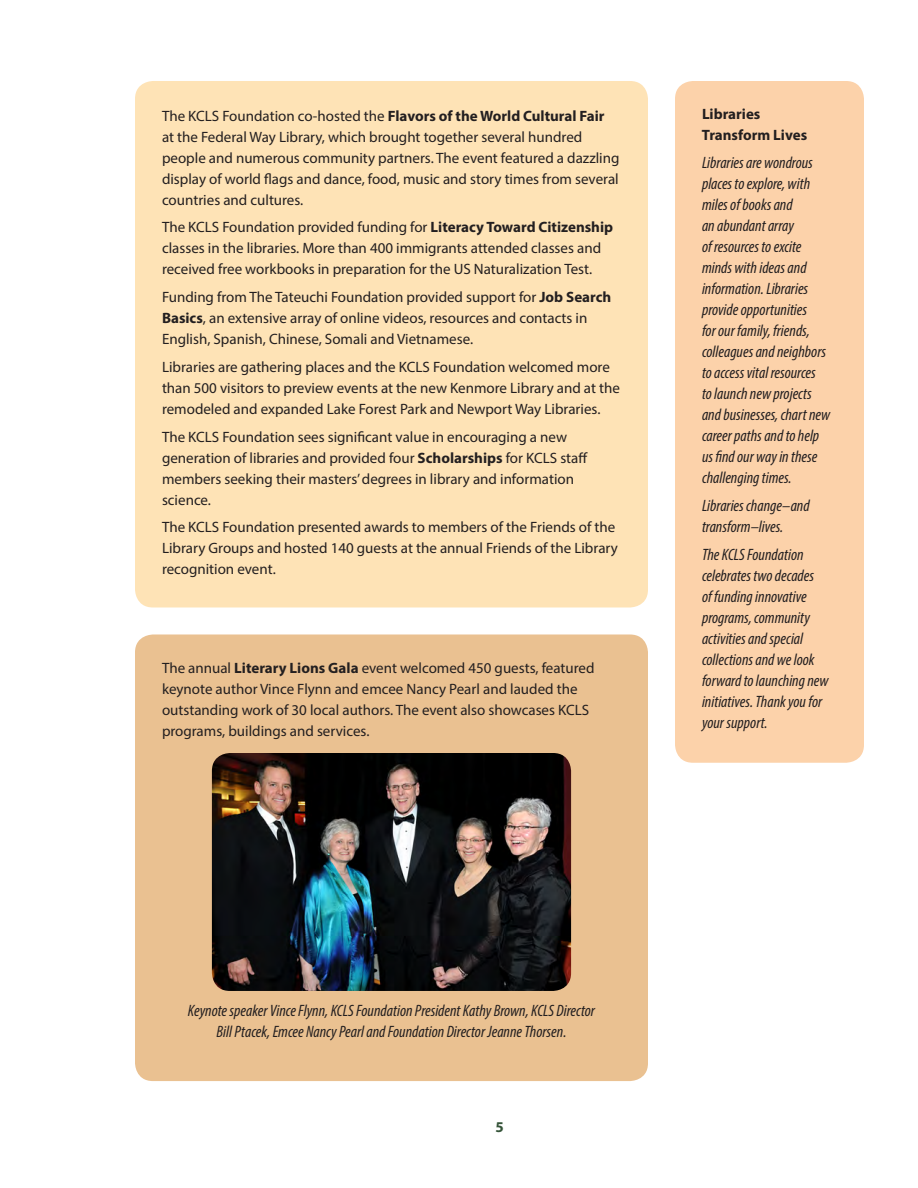
<style>
.page{position:relative;width:918px;height:1188px;background:#fff}
.page>*{position:absolute;margin:0;border:0;box-sizing:border-box;transform-origin:0 0}
.Report_Text{font:italic condensed 16.5px/21px "Myriad Pro";color:#231f20}
.Report_Text-2{font:15px/21px "Myriad Pro";color:#231f20}
.Report_Text-3{font:700 15px/21px "Myriad Pro";color:#231f20}
.t1{font:700 15px "Myriad Pro";color:#355439}
.s1{font-weight:700}
</style>
<div class="page">
<div style="left:135px;top:81px;width:513px;height:526px;background:#fee3b6;border-radius:18px"></div>
<div style="left:135px;top:634px;width:513px;height:447px;background:#eac191;border-radius:18px"></div>
<div style="left:675px;top:81px;width:189px;height:682px;background:#fcd2aa;border-radius:18px"></div>
<img style="left:212px;top:753px;width:359px;height:238px">
<p class="Report_Text-2" style="left:162px;top:105px;width:459px">The KCLS Foundation co-hosted the <span class="s1">Flavors of the World Cultural Fair </span>at the Federal Way Library, which brought together several hundred people and numerous community partners. The event featured a dazzling display of world flags and dance, food, music and story times from several countries and cultures.</p>
<p class="Report_Text-2" style="left:162px;top:217px;width:453px">The KCLS Foundation provided funding for <span class="s1">Literacy Toward Citizenship </span>classes in the libraries. More than 400 immigrants attended classes and received free workbooks in preparation for the US Naturalization Test.</p>
<p class="Report_Text-2" style="left:162px;top:286px;width:451px">Funding from The Tateuchi Foundation provided support for <span class="s1">Job Search<br>Basics</span>, an extensive array of online videos, resources and contacts in<br>English, Spanish, Chinese, Somali and Vietnamese.</p>
<p class="Report_Text-2" style="left:162px;top:356px;width:459px">Libraries are gathering places and the KCLS Foundation welcomed more than 500 visitors to preview events at the new Kenmore Library and at the remodeled and expanded Lake Forest Park and Newport Way Libraries.</p>
<p class="Report_Text-2" style="left:162px;top:426px;width:427px">The KCLS Foundation sees significant value in encouraging a new generation of libraries and provided four <span class="s1">Scholarships</span> for KCLS staff members seeking their masters’ degrees in library and information science.</p>
<p class="Report_Text-2" style="left:162px;top:517px;width:457px">The KCLS Foundation presented awards to members of the Friends of the<br>Library Groups and hosted 140 guests at the annual Friends of the Library recognition event.</p>
<p class="Report_Text-2" style="left:162px;top:657px;width:434px">The annual <span class="s1">Literary Lions Gala</span> event welcomed 450 guests, featured keynote author Vince Flynn and emcee Nancy Pearl and lauded the outstanding work of 30 local authors. The event also showcases KCLS programs, buildings and services.</p>
<p class="Report_Text-3" style="left:702px;top:103px;width:107px">Libraries<br>Transform Lives</p>
<p class="Report_Text" style="left:702px;top:152px;width:130px">Libraries are wondrous places to explore, with miles of books and<br>an abundant array<br>of resources to excite minds with ideas and information. Libraries provide opportunities<br>for our family, friends, colleagues and neighbors to access vital resources<br>to launch new projects and businesses, chart new career paths and to help us find our way in these challenging times.</p>
<p class="Report_Text" style="left:702px;top:495px;width:109px">Libraries change–and transform–lives.</p>
<p class="Report_Text" style="left:702px;top:543px;width:128px">The KCLS Foundation celebrates two decades<br>of funding innovative programs, community activities and special collections and we look forward to launching new initiatives. Thank you for your support.</p>
<p class="Report_Text" style="left:188px;top:999px;width:409px;text-align:center">Keynote speaker Vince Flynn, KCLS Foundation President Kathy Brown, KCLS Director<br>Bill Ptacek, Emcee Nancy Pearl and Foundation Director Jeanne Thorsen.</p>
<p class="t1" style="left:495px;top:1117px;width:10px">5</p>
</div>
